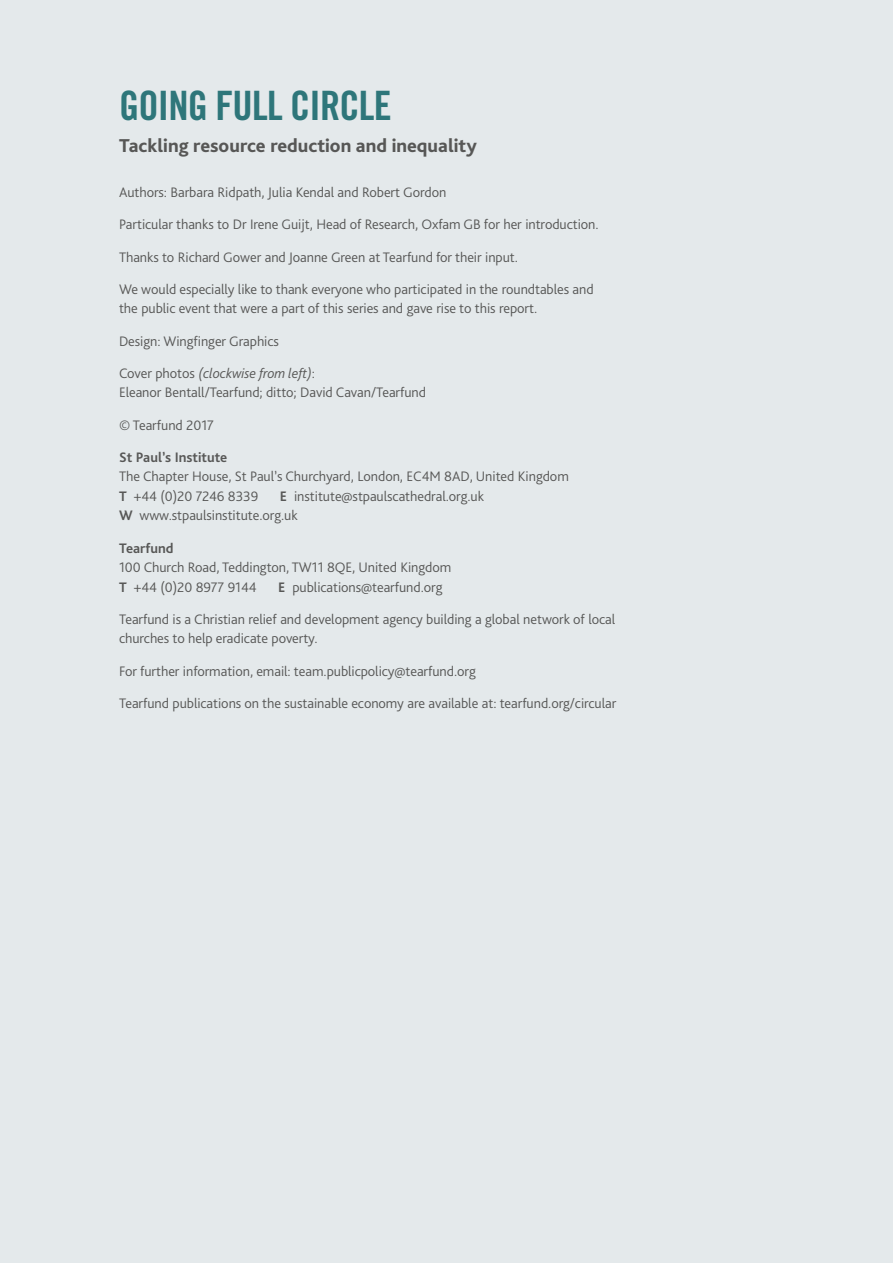
<style>
.page{position:relative;width:893px;height:1263px;background:#e4e9eb}
.page>*{position:absolute;margin:0;border:0;box-sizing:border-box;transform-origin:0 0}
.t1{font:40.5px "Trade Gothic Bold Cond Twenty";letter-spacing:-.02em;color:#2e767a}
.t2{font:800 19.5px "Bliss Pro";color:#575756}
.t3{font:300 14.4px/19.5px "Bliss Pro";letter-spacing:-.005em;color:#575756}
.t4{font:700 14.4px "Bliss Pro";color:#575756}
.s1{font-style:italic}
.s2{font-weight:700}
</style>
<div class="page">
<h1 class="t1" style="left:119px;top:81px;width:274px">GOING FULL CIRCLE</h1>
<h2 class="t2" style="left:119px;top:133px;width:359px">Tackling resource reduction and inequality</h2>
<p class="t3" style="left:119px;top:182px;width:329px">Authors: Barbara Ridpath, Julia Kendal and Robert Gordon</p>
<p class="t3" style="left:119px;top:214px;width:481px">Particular thanks to Dr Irene Guijt, Head of Research, Oxfam GB for her introduction.</p>
<p class="t3" style="left:119px;top:247px;width:401px">Thanks to Richard Gower and Joanne Green at Tearfund for their input.</p>
<p class="t3" style="left:119px;top:279px;width:476px">We would especially like to thank everyone who participated in the roundtables and the public event that were a part of this series and gave rise to this report.</p>
<p class="t3" style="left:119px;top:331px;width:161px">Design: Wingfinger Graphics</p>
<p class="t3" style="left:119px;top:363px;width:309px">Cover photos <span class="s1">(clockwise from left)</span>:<br>Eleanor Bentall/Tearfund; ditto; David Cavan/Tearfund</p>
<p class="t3" style="left:119px;top:415px;width:96px">© Tearfund 2017</p>
<p class="t4" style="left:119px;top:448px;width:110px">St Paul’s Institute</p>
<p class="t3" style="left:119px;top:466px;width:451px">The Chapter House, St Paul’s Churchyard, London, EC4M 8AD, United Kingdom<br><span class="s2">T</span> +44 (0)20 7246 8339</p>
<p class="t3" style="left:119px;top:486px;width:367px;text-indent:161px"><span class="s2">E</span> institute@stpaulscathedral.org.uk<br><span class="s2">W</span> www.stpaulsinstitute.org.uk</p>
<p class="t4" style="left:119px;top:539px;width:56px">Tearfund</p>
<p class="t3" style="left:119px;top:557px;width:334px">100 Church Road, Teddington, TW11 8QE, United Kingdom<br><span class="s2">T</span> +44 (0)20 8977 9144</p>
<p class="t3" style="left:278px;top:577px;width:166px"><span class="s2">E</span> publications@tearfund.org</p>
<p class="t3" style="left:119px;top:609px;width:498px">Tearfund is a Christian relief and development agency building a global network of local churches to help eradicate poverty.</p>
<p class="t3" style="left:119px;top:661px;width:358px">For further information, email: team.publicpolicy@tearfund.org</p>
<p class="t3" style="left:119px;top:693px;width:499px">Tearfund publications on the sustainable economy are available at: tearfund.org/circular</p>
</div>
